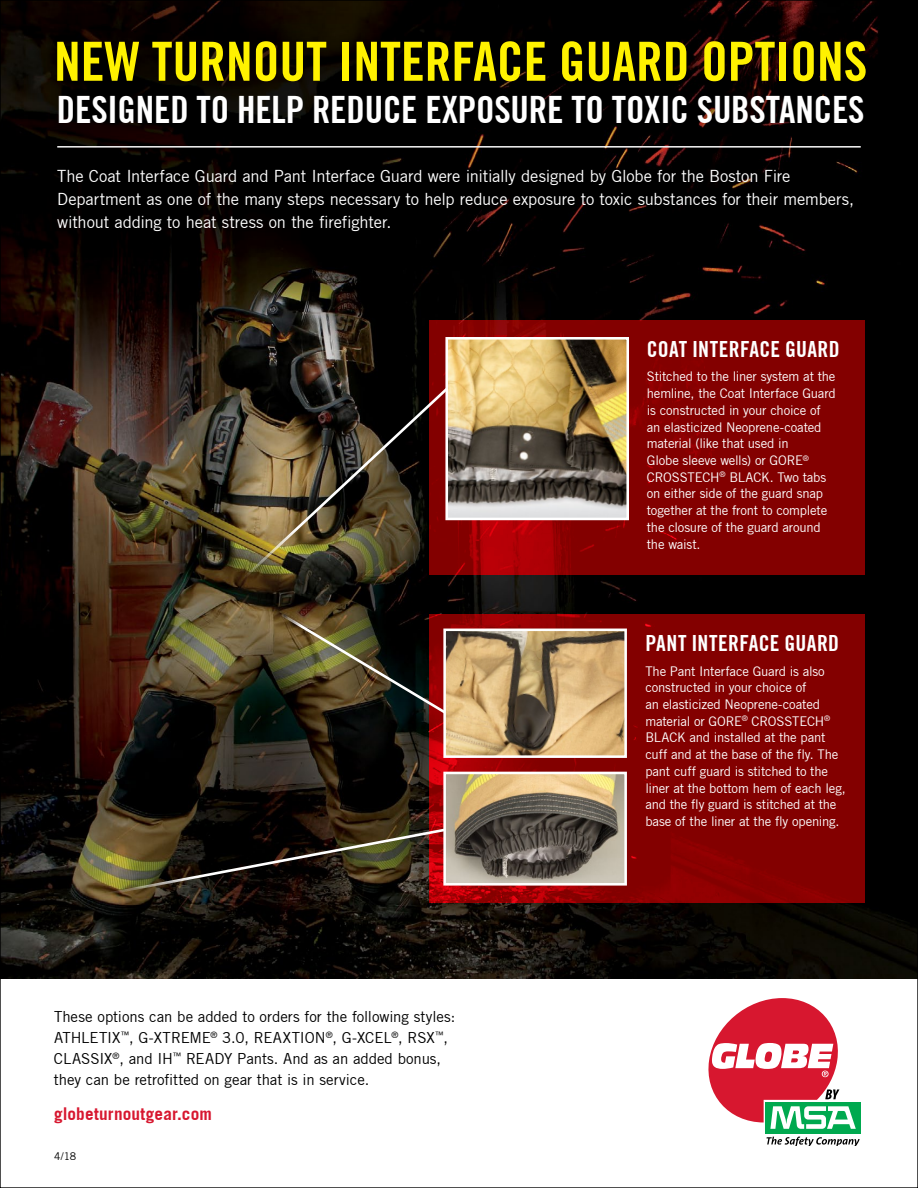
<style>
.page{position:relative;width:918px;height:1188px;background:#fff}
.page>*{position:absolute;margin:0;border:0;box-sizing:border-box;transform-origin:0 0}
.t1{font:700 condensed 53.55px "Commerce S Si";color:#fff200}
.t2{font:700 condensed 36.9px "Commerce S Si";letter-spacing:-.005em;color:#fff}
.t3{font:700 condensed 21.75px "Commerce S Si";letter-spacing:.015em;color:#fff}
.t4{font:700 17.25px "Commerce S Si";letter-spacing:.01em;color:#d7172f}
.t5{font:16.5px/23.2px "Commerce S Si";letter-spacing:-.01em;color:#fff}
.t6{font:15px/21px "Commerce S Si";letter-spacing:-.005em;color:#000}
.t7{font:13.05px/16.6px "Commerce S Si";letter-spacing:-.015em;color:#fff}
.t8{font:10.5px "Commerce S Si";color:#000}
</style>
<div class="page">
<img style="left:2px;top:2px;width:914px;height:976px">
<svg style="left:429px;top:320px;width:436px;height:254px;background:#860000"></svg>
<svg style="left:429px;top:614px;width:436px;height:288px;background:#860000"></svg>
<div style="left:765px;top:1102px;width:96px;height:31px;background:#00a94f"></div>
<svg style="left:766px;top:1137px;width:94px;height:9px"></svg>
<svg style="left:708px;top:998px;width:148px;height:131px"></svg>
<img style="left:222px;top:382px;width:232px;height:217px">
<svg style="left:251px;top:594px;width:210px;height:129px;background:#3b2f1d"></svg>
<img style="left:84px;top:826px;width:370px;height:75px">
<img style="left:449px;top:341px;width:176px;height:175px">
<div style="left:445px;top:337px;width:184px;height:183px;border:3px solid #fff"></div>
<img style="left:447px;top:633px;width:176px;height:121px">
<div style="left:443px;top:629px;width:184px;height:129px;border:3px solid #fff"></div>
<img style="left:447px;top:776px;width:176px;height:106px">
<div style="left:443px;top:772px;width:184px;height:114px;border:3px solid #fff"></div>
<div style="left:30px;top:142px;width:847px;height:117px;background:#000"></div>
<svg style="left:27px;top:12px;width:868px;height:141px;background:#070403"></svg>
<h1 class="t1" style="left:54px;top:29px;width:815px">NEW TURNOUT INTERFACE GUARD OPTIONS</h1>
<h2 class="t2" style="left:57px;top:87px;width:809px">DESIGNED TO HELP REDUCE EXPOSURE TO TOXIC SUBSTANCES</h2>
<p class="t5" style="left:57px;top:164px;width:798px">The Coat Interface Guard and Pant Interface Guard were initially designed by Globe for the Boston Fire<br>Department as one of the many steps necessary to help reduce exposure to toxic substances for their members, without adding to heat stress on the firefighter.</p>
<h3 class="t3" style="left:647px;top:336px;width:194px">COAT INTERFACE GUARD</h3>
<p class="t7" style="left:647px;top:368px;width:190px">Stitched to the liner system at the hemline, the Coat Interface Guard is constructed in your choice of an elasticized Neoprene-coated material (like that used in<br>Globe sleeve wells) or GORE<sup>®<br></sup>CROSSTECH<sup>®</sup> BLACK. Two tabs on either side of the guard snap together at the front to complete the closure of the guard around the waist.</p>
<p class="t6" style="left:54px;top:1006px;width:403px">These options can be added to orders for the following styles:<br>ATHLETIX<sup>™</sup>, G-XTREME<sup>®</sup> 3.0, REAXTION<sup>®</sup>, G-XCEL<sup>®</sup>, RSX<sup>™</sup>, CLASSIX<sup>®</sup>, and IH<sup>™</sup> READY Pants. And as an added bonus, they can be retrofitted on gear that is in service.</p>
<h3 class="t4" style="left:54px;top:1103px;width:159px">globeturnoutgear.com</h3>
<p class="t8" style="left:54px;top:1150px;width:24px">4/18</p>
<h3 class="t3" style="left:645px;top:630px;width:195px">PANT INTERFACE GUARD</h3>
<p class="t7" style="left:645px;top:662px;width:202px">The Pant Interface Guard is also constructed in your choice of<br>an elasticized Neoprene-coated material or GORE<sup>®</sup> CROSSTECH<sup>®<br></sup>BLACK and installed at the pant cuff and at the base of the fly. The pant cuff guard is stitched to the liner at the bottom hem of each leg, and the fly guard is stitched at the base of the liner at the fly opening.</p>
</div>
